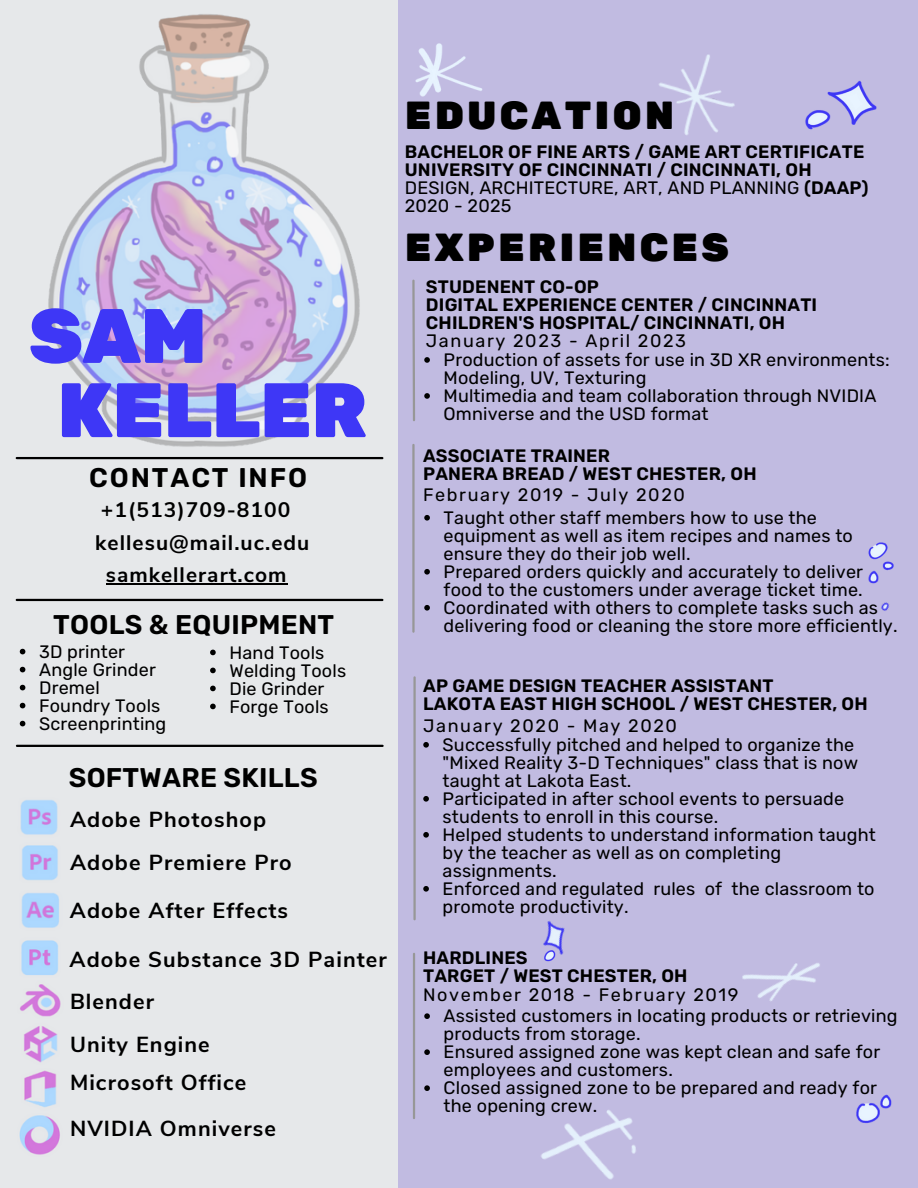
<style>
.page{position:relative;width:918px;height:1188px;background:#c1bbe1}
.page>*{position:absolute;margin:0;border:0;box-sizing:border-box;transform-origin:0 0}
.t1{font:900 76.95px "Rubik";color:#3e37f6}
.t2{font:39px "Rubik One";letter-spacing:.07em;color:#000}
.t3{font:600 27px "Rubik";letter-spacing:.01em;color:#000}
.t4{font:600 27px "Rubik";letter-spacing:.07em;color:#000}
.t5{font:700 21.75px "Nunito Sans";letter-spacing:.05em;color:#000}
.t6{font:700 21px "Nunito Sans";letter-spacing:.05em;color:#000}
.t7{font:18px/18px "Rubik";letter-spacing:.01em;color:#000}
.t8{font:600 18px/18px "Rubik";letter-spacing:.01em;color:#000}
.t9{font:18px "Rubik";letter-spacing:.09em;color:#000}
.s1{font-weight:600}
</style>
<div class="page">
<img style="left:658px;top:54px;width:77px;height:81px">
<div style="left:0;top:0;width:398px;height:1188px;background:#e6e8ea"></div>
<img style="left:48px;top:14px;width:312px;height:433px">
<hr style="left:17px;top:457px;width:365px;height:2px;background:#000">
<hr style="left:17px;top:599px;width:365px;height:2px;background:#000">
<hr style="left:412px;top:445px;width:3px;height:187px;background:#979797">
<hr style="left:413px;top:954px;width:2px;height:164px;background:#979797">
<img style="left:856px;top:1103px;width:36px;height:20px">
<svg style="left:423px;top:742px;width:6px;height:6px"></svg>
<svg style="left:423px;top:796px;width:6px;height:6px"></svg>
<svg style="left:423px;top:832px;width:6px;height:6px"></svg>
<svg style="left:423px;top:886px;width:6px;height:6px"></svg>
<hr style="left:413px;top:677px;width:3px;height:242px;background:#979797">
<svg style="left:20px;top:649px;width:5px;height:5px"></svg>
<svg style="left:20px;top:667px;width:5px;height:5px"></svg>
<svg style="left:20px;top:685px;width:5px;height:5px"></svg>
<svg style="left:20px;top:703px;width:5px;height:5px"></svg>
<svg style="left:20px;top:721px;width:5px;height:5px"></svg>
<svg style="left:210px;top:650px;width:6px;height:5px"></svg>
<svg style="left:210px;top:668px;width:6px;height:5px"></svg>
<svg style="left:210px;top:686px;width:6px;height:5px"></svg>
<svg style="left:210px;top:704px;width:6px;height:5px"></svg>
<hr style="left:17px;top:745px;width:366px;height:2px;background:#000">
<img style="left:415px;top:43px;width:68px;height:54px">
<img style="left:853px;top:80px;width:24px;height:31px">
<img style="left:805px;top:86px;width:67px;height:44px">
<img style="left:868px;top:542px;width:26px;height:25px">
<img style="left:543px;top:921px;width:22px;height:41px">
<img style="left:742px;top:963px;width:150px;height:140px">
<img style="left:868px;top:567px;width:26px;height:44px">
<img style="left:541px;top:1110px;width:95px;height:70px">
<svg style="left:412px;top:279px;width:3px;height:142px"></svg>
<img style="left:19px;top:800px;width:42px;height:355px">
<svg style="left:424px;top:515px;width:6px;height:6px"></svg>
<svg style="left:424px;top:569px;width:6px;height:6px"></svg>
<svg style="left:424px;top:605px;width:6px;height:6px"></svg>
<hr style="left:106px;top:583px;width:182px;height:1px;background:#000">
<svg style="left:424px;top:1013px;width:6px;height:6px"></svg>
<svg style="left:424px;top:1049px;width:6px;height:6px"></svg>
<svg style="left:424px;top:1085px;width:6px;height:6px"></svg>
<svg style="left:424px;top:357px;width:6px;height:6px"></svg>
<svg style="left:424px;top:393px;width:6px;height:6px"></svg>
<p class="t1" style="left:29px;top:291px;width:179px">SAM</p>
<p class="t1" style="left:58px;top:365px;width:311px">KELLER</p>
<p class="t4" style="left:89px;top:462px;width:219px">CONTACT INFO</p>
<p class="t6" style="left:101px;top:495px;width:191px">+1(513)709-8100</p>
<p class="t6" style="left:95px;top:529px;width:216px">kellesu@mail.uc.edu</p>
<p class="t6" style="left:106px;top:561px;width:182px">samkellerart.com</p>
<p class="t3" style="left:53px;top:609px;width:282px">TOOLS &amp; EQUIPMENT</p>
<p class="t7" style="left:39px;top:643px;width:88px">3D printer</p>
<p class="t7" style="left:39px;top:661px;width:118px">Angle Grinder</p>
<p class="t7" style="left:39px;top:679px;width:62px">Dremel</p>
<p class="t7" style="left:39px;top:697px;width:123px">Foundry Tools</p>
<p class="t7" style="left:39px;top:715px;width:129px">Screenprinting</p>
<p class="t7" style="left:229px;top:643px;width:97px">Hand Tools</p>
<p class="t7" style="left:229px;top:661px;width:118px">Welding Tools</p>
<p class="t7" style="left:229px;top:679px;width:97px">Die Grinder</p>
<p class="t7" style="left:229px;top:697px;width:101px">Forge Tools</p>
<p class="t3" style="left:69px;top:762px;width:250px">SOFTWARE SKILLS</p>
<p class="t5" style="left:70px;top:805px;width:198px">Adobe Photoshop</p>
<p class="t5" style="left:70px;top:848px;width:223px">Adobe Premiere Pro</p>
<p class="t5" style="left:70px;top:896px;width:220px">Adobe After Effects</p>
<p class="t5" style="left:70px;top:945px;width:319px">Adobe Substance 3D Painter</p>
<p class="t5" style="left:70px;top:987px;width:86px">Blender</p>
<p class="t5" style="left:70px;top:1030px;width:141px">Unity Engine</p>
<p class="t5" style="left:70px;top:1068px;width:178px">Microsoft Office</p>
<p class="t5" style="left:70px;top:1114px;width:208px">NVIDIA Omniverse</p>
<p class="t2" style="left:405px;top:93px;width:271px">EDUCATION</p>
<p class="t8" style="left:405px;top:142px;width:461px">BACHELOR OF FINE ARTS / GAME ART CERTIFICATE</p>
<p class="t8" style="left:405px;top:160px;width:408px">UNIVERSITY OF CINCINNATI / CINCINNATI, OH</p>
<p class="t7" style="left:405px;top:178px;width:465px">DESIGN, ARCHITECTURE, ART, AND PLANNING <span class="s1">(DAAP)</span></p>
<p class="t7" style="left:405px;top:196px;width:108px">2020 - 2025</p>
<p class="t2" style="left:405px;top:225px;width:326px">EXPERIENCES</p>
<p class="t8" style="left:426px;top:278px;width:174px">STUDENENT CO-OP</p>
<p class="t8" style="left:426px;top:296px;width:393px">DIGITAL EXPERIENCE CENTER / CINCINNATI<br>CHILDREN'S HOSPITAL/ CINCINNATI, OH</p>
<p class="t9" style="left:426px;top:330px;width:262px">January 2023 - April 2023</p>
<p class="t7" style="left:444px;top:351px;width:448px">Production of assets for use in 3D XR environments:<br>Modeling, UV, Texturing</p>
<p class="t7" style="left:444px;top:387px;width:434px">Multimedia and team collaboration through NVIDIA<br>Omniverse and the USD format</p>
<p class="t8" style="left:423px;top:446px;width:188px">ASSOCIATE TRAINER</p>
<p class="t8" style="left:423px;top:464px;width:335px">PANERA BREAD / WEST CHESTER, OH</p>
<p class="t9" style="left:423px;top:484px;width:263px">February 2019 - July 2020</p>
<p class="t7" style="left:444px;top:509px;width:411px">Taught other staff members how to use the equipment as well as item recipes and names to ensure they do their job well.</p>
<p class="t7" style="left:444px;top:563px;width:421px">Prepared orders quickly and accurately to deliver food to the customers under average ticket time.</p>
<p class="t7" style="left:444px;top:599px;width:455px">Coordinated with others to complete tasks such as delivering food or cleaning the store more efficiently.</p>
<p class="t8" style="left:423px;top:676px;width:352px">AP GAME DESIGN TEACHER ASSISTANT</p>
<p class="t8" style="left:423px;top:694px;width:446px">LAKOTA EAST HIGH SCHOOL / WEST CHESTER, OH</p>
<p class="t9" style="left:423px;top:715px;width:255px">January 2020 - May 2020</p>
<p class="t7" style="left:443px;top:736px;width:417px">Successfully pitched and helped to organize the "Mixed Reality 3-D Techniques" class that is now taught at Lakota East.</p>
<p class="t7" style="left:443px;top:790px;width:403px">Participated in after school events to persuade students to enroll in this course.</p>
<p class="t7" style="left:443px;top:826px;width:435px">Helped students to understand information taught by the teacher as well as on completing assignments.</p>
<p class="t7" style="left:443px;top:880px;width:434px">Enforced and regulated rules of the classroom to promote productivity.</p>
<p class="t8" style="left:423px;top:949px;width:106px">HARDLINES</p>
<p class="t8" style="left:423px;top:967px;width:266px">TARGET / WEST CHESTER, OH</p>
<p class="t9" style="left:423px;top:984px;width:317px">November 2018 - February 2019</p>
<p class="t7" style="left:444px;top:1007px;width:455px">Assisted customers in locating products or retrieving products from storage.</p>
<p class="t7" style="left:444px;top:1043px;width:438px">Ensured assigned zone was kept clean and safe for employees and customers.</p>
<p class="t7" style="left:444px;top:1079px;width:435px">Closed assigned zone to be prepared and ready for the opening crew.</p>
</div>
